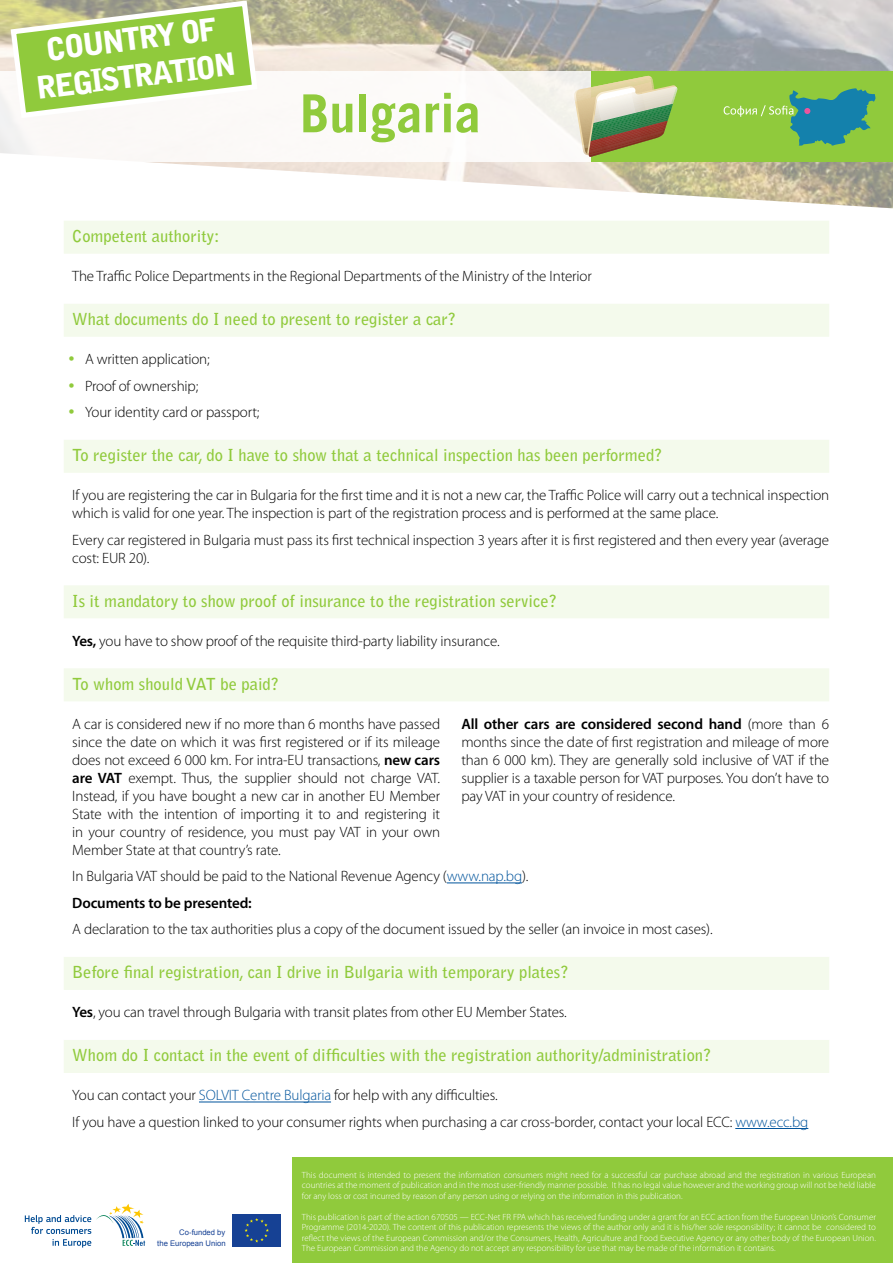
<style>
.page{position:relative;width:893px;height:1263px;background:#fff}
.page>*{position:absolute;margin:0;border:0;box-sizing:border-box;transform-origin:0 0}
.t1{font:700 52.5px "Trade Gothic LT Com";color:#90ca3c}
.t2{font:900 30.75px/36.9px "Bell Gothic Std";color:#fff;text-align:center}
.t3{font:700 16.5px "Bell Gothic Std";color:#90ca3c}
.t4{font:300 15px/18px "Myriad Pro";letter-spacing:-.01em;color:#000}
.t5{font:300 9px/10.5px "Myriad Pro";color:#fff;text-align:justify}
.t6{font:7.8px/10.8px "Arial";color:#164194;text-align:right}
.s1{font-weight:600}
.s2{color:#01549c}
</style>
<div class="page">
<img style="left:0;top:0;width:893px;height:208px">
<div style="left:293px;top:1158px;width:600px;height:105px;background:#90ca3c"></div>
<div style="left:0;top:71px;width:893px;height:91px;background:#fcfaf8"></div>
<div style="left:591px;top:71px;width:302px;height:91px;background:#90ca3c"></div>
<svg style="left:8px;top:0;width:252px;height:121px"></svg>
<svg style="left:25px;top:1204px;width:120px;height:43px"></svg>
<svg style="left:232px;top:1246px;width:49px;height:1px"></svg>
<div style="left:232px;top:1214px;width:49px;height:32px;background:#164194"></div>
<svg style="left:244px;top:1218px;width:25px;height:24px"></svg>
<svg style="left:574px;top:76px;width:103px;height:81px"></svg>
<svg style="left:724px;top:88px;width:151px;height:58px"></svg>
<div style="left:64px;top:221px;width:765px;height:33px;background:#f4faec"></div>
<div style="left:64px;top:304px;width:765px;height:33px;background:#f4faec"></div>
<div style="left:64px;top:440px;width:765px;height:33px;background:#f4faec"></div>
<div style="left:64px;top:585px;width:765px;height:33px;background:#f4faec"></div>
<div style="left:64px;top:668px;width:765px;height:33px;background:#f4faec"></div>
<hr style="left:447px;top:882px;width:75px;height:1px;background:#01549c">
<div style="left:64px;top:957px;width:765px;height:33px;background:#f4faec"></div>
<div style="left:64px;top:1040px;width:765px;height:33px;background:#f4faec"></div>
<hr style="left:199px;top:1101px;width:132px;height:1px;background:#01549c">
<hr style="left:735px;top:1128px;width:73px;height:1px;background:#01549c">
<h2 class="t2" style="left:30px;top:33px;width:202px;rotate:-7deg">COUNTRY OF<br>REGISTRATION</h2>
<h1 class="t1" style="left:300px;top:81px;width:182px">Bulgaria</h1>
<p class="t3" style="left:72px;top:226px;width:149px">Competent authority:</p>
<p class="t4" style="left:72px;top:267px;width:521px">The Traffic Police Departments in the Regional Departments of the Ministry of the Interior</p>
<p class="t3" style="left:72px;top:309px;width:385px">What documents do I need to present to register a car?</p>
<p class="t4" style="left:85px;top:346px;width:176px;line-height:26.5px">A written application;<br>Proof of ownership;<br>Your identity card or passport;</p>
<p class="t3" style="left:72px;top:445px;width:592px">To register the car, do I have to show that a technical inspection has been performed?</p>
<p class="t4" style="left:72px;top:486px;width:758px">If you are registering the car in Bulgaria for the first time and it is not a new car, the Traffic Police will carry out a technical inspection which is valid for one year. The inspection is part of the registration process and is performed at the same place.</p>
<p class="t4" style="left:72px;top:531px;width:758px">Every car registered in Bulgaria must pass its first technical inspection 3 years after it is first registered and then every year (average cost: EUR 20).</p>
<p class="t3" style="left:72px;top:591px;width:486px">Is it mandatory to show proof of insurance to the registration service?</p>
<p class="t4" style="left:72px;top:632px;width:429px"><span class="s1">Yes,</span> you have to show proof of the requisite third-party liability insurance.</p>
<p class="t3" style="left:72px;top:674px;width:208px">To whom should VAT be paid?</p>
<p class="t4" style="left:72px;top:715px;width:369px;text-align:justify">A car is considered new if no more than 6 months have passed since the date on which it was first registered or if its mileage does not exceed 6 000 km. For intra-EU transactions, <span class="s1">new cars are VAT</span> exempt. Thus, the supplier should not charge VAT.<br>Instead, if you have bought a new car in another EU Member State with the intention of importing it to and registering it in your country of residence, you must pay VAT in your own Member State at that country’s rate.</p>
<p class="t4" style="left:461px;top:715px;width:369px;text-align:justify"><span class="s1">All other cars are considered second hand</span> (more than 6 months since the date of first registration and mileage of more than 6 000 km). They are generally sold inclusive of VAT if the supplier is a taxable person for VAT purposes. You don’t have to pay VAT in your country of residence.</p>
<p class="t4" style="left:72px;top:863px;width:458px;line-height:26.5px">In Bulgaria VAT should be paid to the National Revenue Agency (<span class="s2">www.nap.bg</span>).<br><span class="s1">Documents to be presented:</span></p>
<p class="t4" style="left:72px;top:920px;width:642px">A declaration to the tax authorities plus a copy of the document issued by the seller (an invoice in most cases).</p>
<p class="t3" style="left:72px;top:962px;width:498px">Before final registration, can I drive in Bulgaria with temporary plates?</p>
<p class="t4" style="left:72px;top:1003px;width:496px"><span class="s1">Yes</span>, you can travel through Bulgaria with transit plates from other EU Member States.</p>
<p class="t3" style="left:72px;top:1045px;width:641px">Whom do I contact in the event of difficulties with the registration authority/administration?</p>
<p class="t4" style="left:72px;top:1082px;width:738px;line-height:26.5px">You can contact your <span class="s2">SOLVIT Centre Bulgaria</span> for help with any difficulties.<br>If you have a question linked to your consumer rights when purchasing a car cross-border, contact your local ECC: <span class="s2">www.ecc.bg</span></p>
<p class="t6" style="left:157px;top:1227px;width:70px">Co-funded by<br>the European Union</p>
<p class="t5" style="left:302px;top:1169px;width:575px">This document is intended to present the information consumers might need for a successful car purchase abroad and the registration in various European countries at the moment of publication and in the most user-friendly manner possible. It has no legal value however and the working group will not be held liable for any loss or cost incurred by reason of any person using or relying on the information in this publication.</p>
<p class="t5" style="left:302px;top:1211px;width:576px">This publication is part of the action 670505 — ECC-Net FR FPA which has received funding under a grant for an ECC action from the European Union’s Consumer Programme (2014-2020). The content of this publication represents the views of the author only and it is his/her sole responsibility; it cannot be considered to reflect the views of the European Commission and/or the Consumers, Health, Agriculture and Food Executive Agency or any other body of the European Union.<br>The European Commission and the Agency do not accept any responsibility for use that may be made of the information it contains.</p>
</div>
